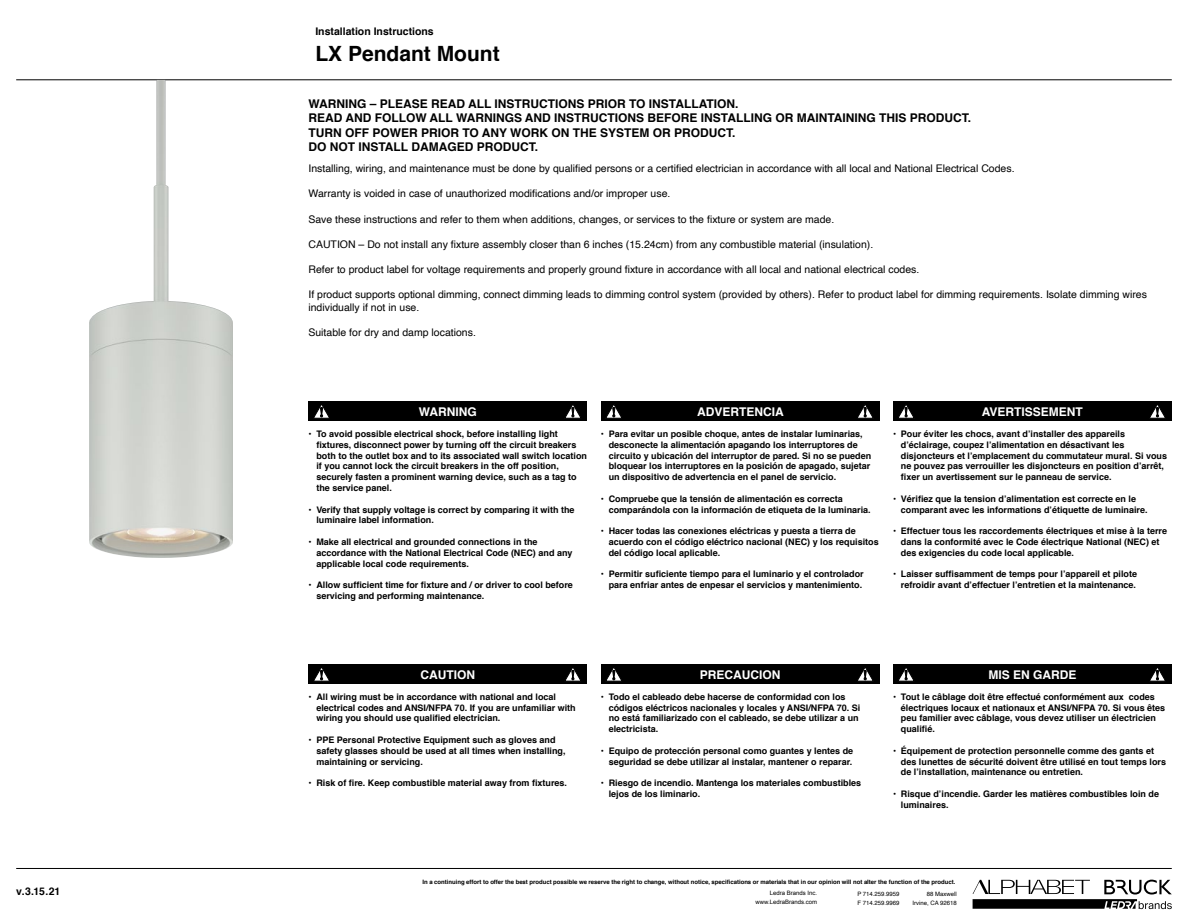
<style>
.page{position:relative;width:1188px;height:918px;background:#fff}
.page>*{position:absolute;margin:0;border:0;box-sizing:border-box;transform-origin:0 0}
.t1{font:700 21px "Helvetica";color:#000}
.t2{font:700 12px/14.4px "Helvetica";color:#000}
.t3{font:700 12px "Helvetica";color:#fff}
.t4{font:10.5px/12.6px "Helvetica";color:#000}
.t5{font:700 10.5px "Helvetica";color:#000}
.t6{font:700 9px/10.8px "Helvetica";color:#000}
.t7{font:700 6px "Helvetica";letter-spacing:-.005em;color:#000}
.t8{font:6px/9px "Helvetica";color:#000;text-align:right}
.t9{font:6px/9px "Arial";color:#000;text-align:right}
</style>
<div class="page">
<svg style="left:973px;top:880px;width:199px;height:29px"></svg>
<hr style="left:16px;top:80px;width:1156px;height:1px;background:#000">
<hr style="left:16px;top:868px;width:1156px;height:1px;background:#000">
<img style="left:89px;top:80px;width:144px;height:478px">
<div style="left:308px;top:402px;width:279px;height:19px;background:#000"></div>
<svg style="left:314px;top:405px;width:15px;height:14px"></svg>
<svg style="left:565px;top:405px;width:15px;height:14px"></svg>
<div style="left:308px;top:665px;width:279px;height:19px;background:#000"></div>
<svg style="left:314px;top:668px;width:15px;height:14px"></svg>
<svg style="left:566px;top:668px;width:15px;height:14px"></svg>
<div style="left:601px;top:402px;width:279px;height:19px;background:#000"></div>
<svg style="left:606px;top:405px;width:15px;height:14px"></svg>
<svg style="left:858px;top:405px;width:15px;height:14px"></svg>
<div style="left:601px;top:665px;width:279px;height:19px;background:#000"></div>
<svg style="left:607px;top:668px;width:14px;height:14px"></svg>
<svg style="left:858px;top:668px;width:15px;height:14px"></svg>
<div style="left:893px;top:402px;width:279px;height:19px;background:#000"></div>
<svg style="left:899px;top:405px;width:15px;height:14px"></svg>
<svg style="left:1150px;top:405px;width:15px;height:14px"></svg>
<div style="left:893px;top:665px;width:279px;height:19px;background:#000"></div>
<svg style="left:898px;top:668px;width:15px;height:14px"></svg>
<svg style="left:1150px;top:668px;width:15px;height:14px"></svg>
<p class="t5" style="left:315px;top:23px;width:120px">Installation Instructions</p>
<h1 class="t1" style="left:315px;top:36px;width:186px">LX Pendant Mount</h1>
<p class="t2" style="left:308px;top:97px;width:664px">WARNING – PLEASE READ ALL INSTRUCTIONS PRIOR TO INSTALLATION.<br>READ AND FOLLOW ALL WARNINGS AND INSTRUCTIONS BEFORE INSTALLING OR MAINTAINING THIS PRODUCT.<br>TURN OFF POWER PRIOR TO ANY WORK ON THE SYSTEM OR PRODUCT.<br>DO NOT INSTALL DAMAGED PRODUCT.</p>
<p class="t4" style="left:308px;top:162px;width:708px">Installing, wiring, and maintenance must be done by qualified persons or a certified electrician in accordance with all local and National Electrical Codes.</p>
<p class="t4" style="left:308px;top:188px;width:364px">Warranty is voided in case of unauthorized modifications and/or improper use.</p>
<p class="t4" style="left:308px;top:213px;width:527px">Save these instructions and refer to them when additions, changes, or services to the fixture or system are made.</p>
<p class="t4" style="left:308px;top:238px;width:566px">CAUTION – Do not install any fixture assembly closer than 6 inches (15.24cm) from any combustible material (insulation).</p>
<p class="t4" style="left:308px;top:263px;width:613px">Refer to product label for voltage requirements and properly ground fixture in accordance with all local and national electrical codes.</p>
<p class="t4" style="left:308px;top:288px;width:840px">If product supports optional dimming, connect dimming leads to dimming control system (provided by others). Refer to product label for dimming requirements. Isolate dimming wires individually if not in use.</p>
<p class="t4" style="left:308px;top:326px;width:169px">Suitable for dry and damp locations.</p>
<h2 class="t3" style="left:419px;top:402px;width:59px">WARNING</h2>
<p class="t6" style="left:316px;top:429px;width:272px">To avoid possible electrical shock, before installing light fixtures, disconnect power by turning off the circuit breakers both to the outlet box and to its associated wall switch location if you cannot lock the circuit breakers in the off position, securely fasten a prominent warning device, such as a tag to the service panel.</p>
<p class="t6" style="left:316px;top:504px;width:260px">Verify that supply voltage is correct by comparing it with the luminaire label information.</p>
<p class="t6" style="left:316px;top:537px;width:258px">Make all electrical and grounded connections in the accordance with the National Electrical Code (NEC) and any applicable local code requirements.</p>
<p class="t6" style="left:316px;top:580px;width:258px">Allow sufficient time for fixture and / or driver to cool before servicing and performing maintenance.</p>
<p class="t6" style="left:308px;top:429px;width:5px">•</p>
<p class="t6" style="left:308px;top:504px;width:5px">•</p>
<p class="t6" style="left:308px;top:537px;width:5px">•</p>
<p class="t6" style="left:308px;top:580px;width:5px">•</p>
<h2 class="t3" style="left:697px;top:402px;width:88px">ADVERTENCIA</h2>
<p class="t6" style="left:609px;top:429px;width:264px">Para evitar un posible choque, antes de instalar luminarias, desconecte la alimentación apagando los interruptores de circuito y ubicación del interruptor de pared. Si no se pueden bloquear los interruptores en la posición de apagado, sujetar un dispositivo de advertencia en el panel de servicio.</p>
<p class="t6" style="left:609px;top:493px;width:264px">Compruebe que la tensión de alimentación es correcta comparándola con la información de etiqueta de la luminaria.</p>
<p class="t6" style="left:609px;top:526px;width:272px">Hacer todas las conexiones eléctricas y puesta a tierra de acuerdo con el código eléctrico nacional (NEC) y los requisitos del código local aplicable.</p>
<p class="t6" style="left:609px;top:569px;width:257px">Permitir suficiente tiempo para el luminario y el controlador para enfriar antes de enpesar el servicios y mantenimiento.</p>
<p class="t6" style="left:601px;top:429px;width:5px">•</p>
<p class="t6" style="left:601px;top:493px;width:5px">•</p>
<p class="t6" style="left:601px;top:526px;width:5px">•</p>
<p class="t6" style="left:601px;top:569px;width:5px">•</p>
<h2 class="t3" style="left:982px;top:402px;width:103px">AVERTISSEMENT</h2>
<p class="t6" style="left:901px;top:429px;width:268px">Pour éviter les chocs, avant d’installer des appareils d’éclairage, coupez l’alimentation en désactivant les disjoncteurs et l’emplacement du commutateur mural. Si vous ne pouvez pas verrouiller les disjoncteurs en position d’arrêt, fixer un avertissement sur le panneau de service.</p>
<p class="t6" style="left:901px;top:493px;width:248px">Vérifiez que la tension d’alimentation est correcte en le comparant avec les informations d’étiquette de luminaire.</p>
<p class="t6" style="left:901px;top:526px;width:268px">Effectuer tous les raccordements électriques et mise à la terre dans la conformité avec le Code électrique National (NEC) et des exigencies du code local applicable.</p>
<p class="t6" style="left:901px;top:569px;width:238px">Laisser suffisamment de temps pour l’appareil et pilote refroidir avant d’effectuer l’entretien et la maintenance.</p>
<p class="t6" style="left:893px;top:429px;width:5px">•</p>
<p class="t6" style="left:893px;top:493px;width:5px">•</p>
<p class="t6" style="left:893px;top:526px;width:5px">•</p>
<p class="t6" style="left:893px;top:569px;width:5px">•</p>
<h2 class="t3" style="left:421px;top:665px;width:56px">CAUTION</h2>
<p class="t6" style="left:316px;top:691px;width:261px">All wiring must be in accordance with national and local electrical codes and ANSI/NFPA 70. If you are unfamiliar with wiring you should use qualified electrician.</p>
<p class="t6" style="left:316px;top:735px;width:251px">PPE Personal Protective Equipment such as gloves and safety glasses should be used at all times when installing, maintaining or servicing.</p>
<p class="t6" style="left:316px;top:778px;width:252px">Risk of fire. Keep combustible material away from fixtures.</p>
<p class="t6" style="left:308px;top:691px;width:5px">•</p>
<p class="t6" style="left:308px;top:735px;width:5px">•</p>
<p class="t6" style="left:308px;top:778px;width:5px">•</p>
<h2 class="t3" style="left:700px;top:665px;width:82px">PRECAUCION</h2>
<p class="t6" style="left:609px;top:691px;width:253px">Todo el cableado debe hacerse de conformidad con los códigos eléctricos nacionales y locales y ANSI/NFPA 70. Si no está familiarizado con el cableado, se debe utilizar a un electricista.</p>
<p class="t6" style="left:609px;top:745px;width:246px">Equipo de protección personal como guantes y lentes de seguridad se debe utilizar al instalar, mantener o reparar.</p>
<p class="t6" style="left:609px;top:778px;width:254px">Riesgo de incendio. Mantenga los materiales combustibles lejos de los liminario.</p>
<p class="t6" style="left:601px;top:691px;width:5px">•</p>
<p class="t6" style="left:601px;top:745px;width:5px">•</p>
<p class="t6" style="left:601px;top:778px;width:5px">•</p>
<h2 class="t3" style="left:988px;top:665px;width:90px">MIS EN GARDE</h2>
<p class="t6" style="left:901px;top:691px;width:266px">Tout le câblage doit être effectué conformément aux codes électriques locaux et nationaux et ANSI/NFPA 70. Si vous êtes peu familier avec câblage, vous devez utiliser un électricien qualifié.</p>
<p class="t6" style="left:901px;top:745px;width:267px">Équipement de protection personnelle comme des gants et des lunettes de sécurité doivent être utilisé en tout temps lors de l’installation, maintenance ou entretien.</p>
<p class="t6" style="left:901px;top:789px;width:260px">Risque d’incendie. Garder les matières combustibles loin de luminaires.</p>
<p class="t6" style="left:893px;top:691px;width:5px">•</p>
<p class="t6" style="left:893px;top:745px;width:5px">•</p>
<p class="t6" style="left:893px;top:789px;width:5px">•</p>
<p class="t7" style="left:422px;top:877px;width:534px">In a continuing effort to offer the best product possible we reserve the right to change, without notice, specifications or materials that in our opinion will not alter the function of the product.</p>
<p class="t5" style="left:16px;top:883px;width:46px">v.3.15.21</p>
<p class="t9" style="left:756px;top:889px;width:63px">Ledra Brands Inc. www.LedraBrands.com</p>
<p class="t8" style="left:913px;top:889px;width:46px">88 Maxwell<br>Irvine, CA 92618</p>
<p class="t8" style="left:857px;top:889px;width:44px;text-align:left">P 714.259.9959<br>F 714.259.9969</p>
</div>
